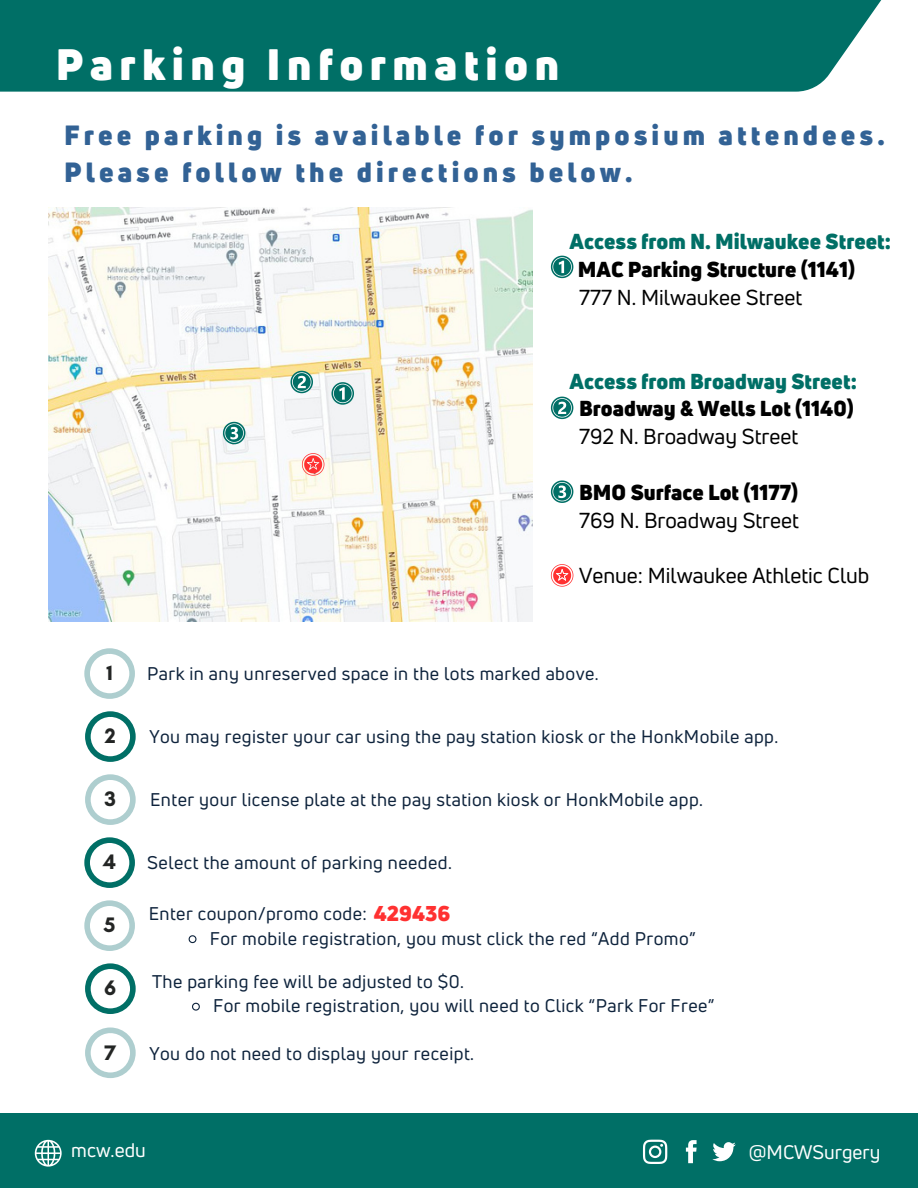
<style>
.page{position:relative;width:918px;height:1188px;background:#fff}
.page>*{position:absolute;margin:0;border:0;box-sizing:border-box;transform-origin:0 0}
.t1{font:900 43.05px "Uni Neue";letter-spacing:.15em;color:#fff}
.t2{font:900 27.3px/37.2px "Uni Neue";letter-spacing:.15em;color:#326295}
.t3{font:700 21.3px "Glacial Indifference";color:#232524}
.t4{font:21.15px "Uni Neue";color:#000}
.t5{font:900 21.15px "Uni Neue";color:#000}
.t6{font:900 21.15px "Uni Neue";color:#006f66}
.t7{font:900 21px "Uni Neue";color:#ff3131}
.t8{font:19.2px "Uni Neue";color:#fff}
.t9{font:18px "Uni Neue";letter-spacing:.025em;color:#0e233c}
</style>
<div class="page">
<div style="left:0;top:1137px;width:918px;height:51px;background:#006f66"></div>
<div style="left:0;top:0;width:882px;height:92px;background:#006f66"></div>
<svg style="left:84px;top:648px;width:51px;height:51px"></svg>
<svg style="left:85px;top:711px;width:51px;height:51px"></svg>
<svg style="left:85px;top:1027px;width:51px;height:51px"></svg>
<svg style="left:84px;top:837px;width:51px;height:51px"></svg>
<svg style="left:84px;top:900px;width:51px;height:51px"></svg>
<svg style="left:188px;top:935px;width:9px;height:9px"></svg>
<svg style="left:85px;top:963px;width:51px;height:51px"></svg>
<svg style="left:192px;top:1002px;width:8px;height:9px"></svg>
<svg style="left:85px;top:774px;width:51px;height:51px"></svg>
<div style="left:0;top:1113px;width:918px;height:73px;background:#006f66"></div>
<svg style="left:686px;top:1140px;width:50px;height:24px"></svg>
<svg style="left:643px;top:1140px;width:25px;height:24px"></svg>
<svg style="left:34px;top:1140px;width:28px;height:27px"></svg>
<img style="left:48px;top:207px;width:485px;height:414px">
<svg style="left:332px;top:382px;width:22px;height:23px"></svg>
<svg style="left:290px;top:371px;width:23px;height:22px"></svg>
<svg style="left:223px;top:422px;width:22px;height:22px"></svg>
<svg style="left:302px;top:453px;width:22px;height:23px"></svg>
<svg style="left:551px;top:564px;width:22px;height:23px"></svg>
<svg style="left:551px;top:256px;width:22px;height:22px"></svg>
<svg style="left:551px;top:397px;width:22px;height:22px"></svg>
<svg style="left:551px;top:480px;width:22px;height:23px"></svg>
<h1 class="t1" style="left:56px;top:34px;width:505px">Parking Information</h1>
<h2 class="t2" style="left:64px;top:116px;width:822px">Free parking is available for symposium attendees.<br>Please follow the directions below.</h2>
<p class="t6" style="left:569px;top:227px;width:323px">Access from N. Milwaukee Street:</p>
<p class="t5" style="left:578px;top:255px;width:279px">MAC Parking Structure (1141)</p>
<p class="t4" style="left:579px;top:283px;width:225px">777 N. Milwaukee Street</p>
<p class="t6" style="left:569px;top:366px;width:289px">Access from Broadway Street:</p>
<p class="t5" style="left:579px;top:394px;width:276px">Broadway &amp; Wells Lot (1140)</p>
<p class="t4" style="left:579px;top:422px;width:221px">792 N. Broadway Street</p>
<p class="t5" style="left:579px;top:478px;width:221px">BMO Surface Lot (1177)</p>
<p class="t4" style="left:579px;top:506px;width:222px">769 N. Broadway Street</p>
<p class="t4" style="left:579px;top:561px;width:292px">Venue: Milwaukee Athletic Club</p>
<p class="t3" style="left:106px;top:660px;width:8px">1</p>
<p class="t9" style="left:147px;top:661px;width:453px">Park in any unreserved space in the lots marked above.</p>
<p class="t3" style="left:105px;top:723px;width:13px">2</p>
<p class="t9" style="left:149px;top:724px;width:630px">You may register your car using the pay station kiosk or the HonkMobile app.</p>
<p class="t3" style="left:105px;top:786px;width:13px">3</p>
<p class="t9" style="left:150px;top:787px;width:554px">Enter your license plate at the pay station kiosk or HonkMobile app.</p>
<p class="t3" style="left:103px;top:849px;width:14px">4</p>
<p class="t9" style="left:147px;top:850px;width:306px">Select the amount of parking needed.</p>
<p class="t3" style="left:104px;top:912px;width:13px">5</p>
<p class="t3" style="left:104px;top:975px;width:14px">6</p>
<p class="t9" style="left:149px;top:901px;width:220px">Enter coupon/promo code:</p>
<p class="t7" style="left:374px;top:899px;width:78px">429436</p>
<p class="t9" style="left:210px;top:926px;width:488px">For mobile registration, you must click the red “Add Promo”</p>
<p class="t9" style="left:152px;top:969px;width:314px">The parking fee will be adjusted to $0.</p>
<p class="t9" style="left:213px;top:993px;width:503px">For mobile registration, you will need to Click “Park For Free”</p>
<p class="t3" style="left:104px;top:1039px;width:13px">7</p>
<p class="t9" style="left:149px;top:1041px;width:326px">You do not need to display your receipt.</p>
<p class="t8" style="left:71px;top:1137px;width:76px">mcw.edu</p>
<p class="t8" style="left:749px;top:1139px;width:133px">@MCWSurgery</p>
<p class="t8" style="left:760px;top:1149px;width:133px">@MCWSurgery</p>
</div>
